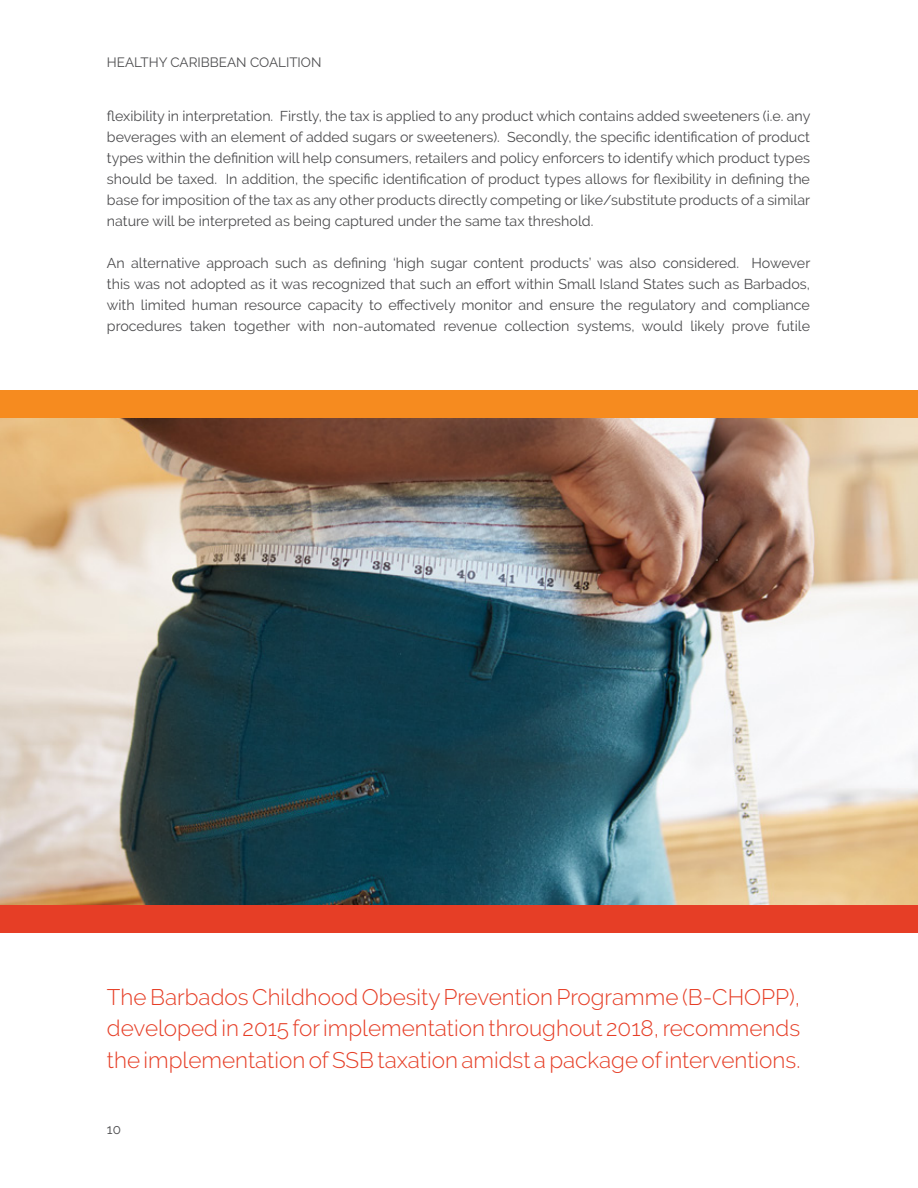
<style>
.page{position:relative;width:918px;height:1188px;background:#fff}
.page>*{position:absolute;margin:0;border:0;box-sizing:border-box;transform-origin:0 0}
.t1{font:300 22.5px/31.5px "Raleway";color:#e63e26;text-align:justify}
.t2{font:14.25px/21px "Raleway";color:#4d4d4f;text-align:justify}
.t3{font:13.5px "Raleway";color:#4d4d4f}
</style>
<div class="page">
<div style="left:0;top:904px;width:918px;height:28px;background:#e63e26"></div>
<div style="left:0;top:390px;width:918px;height:28px;background:#f68b1f"></div>
<img style="left:0;top:418px;width:918px;height:486px">
<p class="t3" style="left:107px;top:54px;width:216px">HEALTHY CARIBBEAN COALITION</p>
<p class="t2" style="left:107px;top:106px;width:705px">flexibility in interpretation. Firstly, the tax is applied to any product which contains added sweeteners (i.e. any beverages with an element of added sugars or sweeteners). Secondly, the specific identification of product types within the definition will help consumers, retailers and policy enforcers to identify which product types should be taxed. In addition, the specific identification of product types allows for flexibility in defining the base for imposition of the tax as any other products directly competing or like/substitute products of a similar nature will be interpreted as being captured under the same tax threshold.</p>
<p class="t2" style="left:107px;top:253px;width:705px">An alternative approach such as defining ‘high sugar content products’ was also considered. However this was not adopted as it was recognized that such an effort within Small Island States such as Barbados, with limited human resource capacity to effectively monitor and ensure the regulatory and compliance procedures taken together with non-automated revenue collection systems, would likely prove futile</p>
<h1 class="t1" style="left:107px;top:981px;width:695px">The Barbados Childhood Obesity Prevention Programme (B-CHOPP), developed in 2015 for implementation throughout 2018, recommends the implementation of SSB taxation amidst a package of interventions.</h1>
<p class="t3" style="left:107px;top:1122px;width:16px">10</p>
</div>
